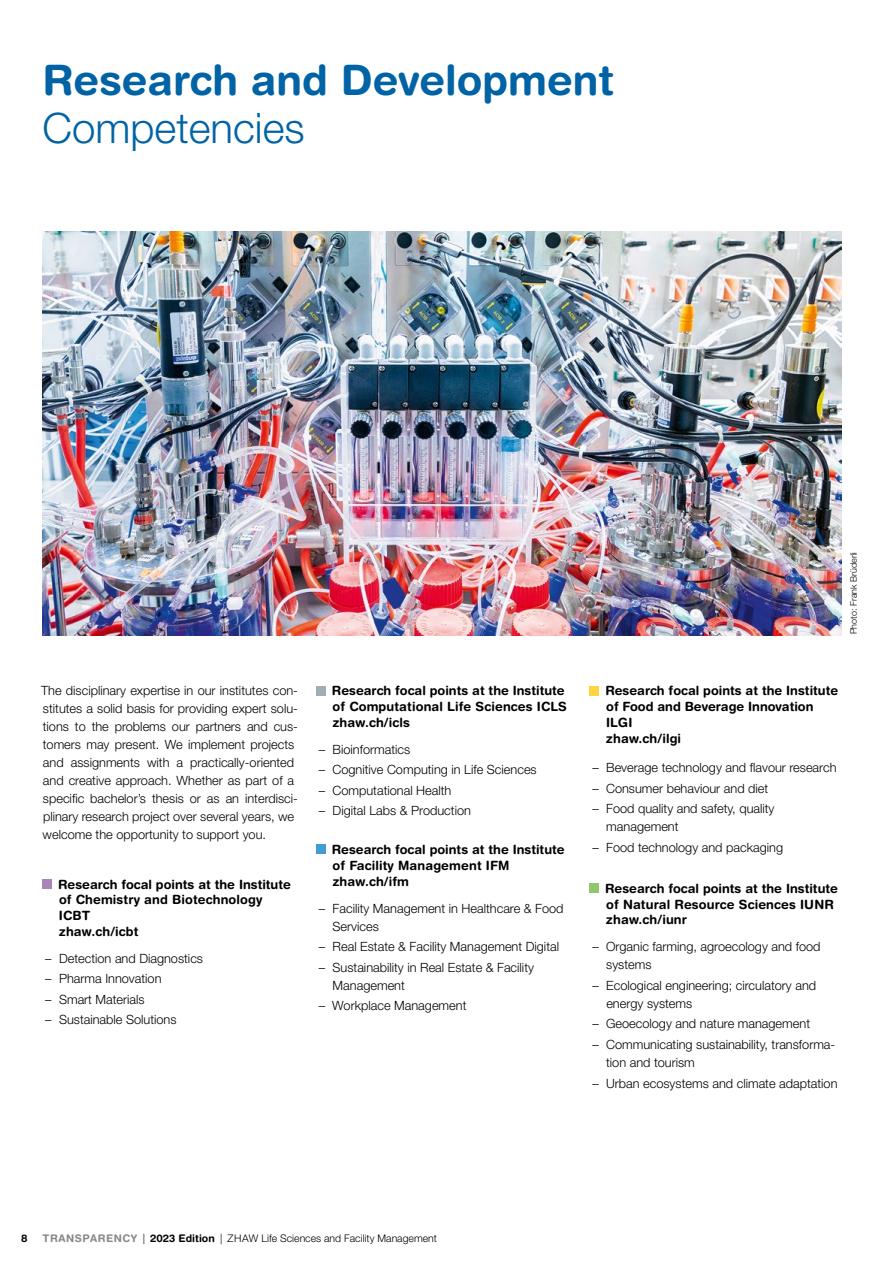
<style>
.page{position:relative;width:893px;height:1263px;background:#fff}
.page>*{position:absolute;margin:0;border:0;box-sizing:border-box;transform-origin:0 0}
._1_Titel{font:700 42px "Helvetica Rounded LT Std";color:#0063a5}
._2_Titel{font:300 42px "Helvetica Neue LT Std";color:#0063a5}
.Lauftext{font:300 12.75px/18px "Helvetica Neue LT Std";color:#000}
.Lauftext-2{font:700 12.75px/15.8px "Helvetica Rounded LT Std";letter-spacing:.01em;color:#000}
.Aufzählung{font:700 12.75px/15.8px "Helvetica Rounded LT Std";color:#000}
.t1{font:300 10.5px "Helvetica Neue LT Std";color:#000}
.t2{font:700 10.5px "Helvetica Rounded LT Std";color:#000}
.t3{font:300 9px "Helvetica Neue LT Std";color:#000}
.s1{font-family:"Helvetica Rounded LT Std";font-weight:700;color:#878988}
.s2{font-family:"Helvetica Rounded LT Std";font-weight:700}
</style>
<div class="page">
<img style="left:43px;top:231px;width:799px;height:404px">
<div style="left:43px;top:879px;width:9px;height:9px;background:#ab84b7"></div>
<div style="left:316px;top:686px;width:9px;height:9px;background:#9faeb4"></div>
<div style="left:316px;top:845px;width:9px;height:9px;background:#409cd2"></div>
<div style="left:590px;top:686px;width:9px;height:9px;background:#fed540"></div>
<div style="left:590px;top:884px;width:9px;height:9px;background:#8fc86c"></div>
<p class="_1_Titel" style="left:43px;top:54px;width:573px">Research and Development</p>
<p class="_2_Titel" style="left:43px;top:102px;width:264px">Competencies</p>
<p class="Lauftext" style="left:41px;top:681px;width:258px">The disciplinary expertise in our institutes con&shy;stitutes a solid basis for providing expert solu&shy;tions to the problems our partners and cus&shy;tomers may present. We implement projects and assignments with a practically-oriented and creative approach. Whether as part of a specific bachelor’s thesis or as an interdisci&shy;plinary research project over several years, we welcome the opportunity to support you.</p>
<p class="Lauftext-2" style="left:58px;top:876px;width:234px">Research focal points at the Institute of Chemistry and Biotechnology<br>ICBT<br>zhaw.ch/icbt</p>
<p class="Lauftext" style="left:45px;top:949px;width:159px">– Detection and Diagnostics</p>
<p class="Lauftext" style="left:45px;top:969px;width:118px">– Pharma Innovation</p>
<p class="Lauftext" style="left:45px;top:990px;width:101px">– Smart Materials</p>
<p class="Lauftext" style="left:45px;top:1011px;width:133px">– Sustainable Solutions</p>
<p class="Lauftext-2" style="left:332px;top:683px;width:237px">Research focal points at the Institute of Computational Life Sciences ICLS zhaw.ch/icls</p>
<p class="Lauftext" style="left:319px;top:740px;width:93px">– Bioinformatics</p>
<p class="Lauftext" style="left:319px;top:760px;width:219px">– Cognitive Computing in Life Sciences</p>
<p class="Lauftext" style="left:319px;top:781px;width:134px">– Computational Health</p>
<p class="Lauftext" style="left:319px;top:802px;width:154px">– Digital Labs &amp; Production</p>
<p class="Lauftext-2" style="left:332px;top:841px;width:234px">Research focal points at the Institute of Facility Management IFM zhaw.ch/ifm</p>
<p class="Lauftext" style="left:333px;top:899px;width:233px;text-indent:-14px">– Facility Management in Healthcare &amp; Food<br>Services</p>
<p class="Lauftext" style="left:319px;top:937px;width:242px">– Real Estate &amp; Facility Management Digital</p>
<p class="Lauftext" style="left:333px;top:958px;width:203px;text-indent:-14px">– Sustainability in Real Estate &amp; Facility<br>Management</p>
<p class="Lauftext" style="left:319px;top:996px;width:149px">– Workplace Management</p>
<p class="t3" style="left:848px;top:634px;width:84px;rotate:-90deg">Photo: Frank Brüderli</p>
<p class="Aufzählung" style="left:605px;top:683px;width:234px">Research focal points at the Institute of Food and Beverage Innovation<br>ILGI<br>zhaw.ch/ilgi</p>
<p class="Lauftext" style="left:592px;top:758px;width:246px">– Beverage technology and flavour research</p>
<p class="Lauftext" style="left:592px;top:779px;width:177px">– Consumer behaviour and diet</p>
<p class="Lauftext" style="left:606px;top:799px;width:170px;text-indent:-14px">– Food quality and safety, quality management</p>
<p class="Lauftext" style="left:592px;top:838px;width:192px">– Food technology and packaging</p>
<p class="Lauftext-2" style="left:605px;top:880px;width:234px">Research focal points at the Institute of Natural Resource Sciences IUNR zhaw.ch/iunr</p>
<p class="Lauftext" style="left:606px;top:937px;width:216px;text-indent:-14px">– Organic farming, agroecology and food systems</p>
<p class="Lauftext" style="left:606px;top:976px;width:211px;text-indent:-14px">– Ecological engineering; circulatory and energy systems</p>
<p class="Lauftext" style="left:592px;top:1015px;width:219px">– Geoecology and nature management</p>
<p class="Lauftext" style="left:606px;top:1035px;width:231px;text-indent:-14px">– Communicating sustainability, transforma&shy;tion and tourism</p>
<p class="Lauftext" style="left:592px;top:1074px;width:247px">– Urban ecosystems and climate adaptation</p>
<p class="t2" style="left:21px;top:1231px;width:8px">8</p>
<p class="t1" style="left:43px;top:1231px;width:396px"><span class="s1">TRANSPARENCY</span> | <span class="s2">2023 Edition</span> | ZHAW Life Sciences and Facility Management</p>
</div>
